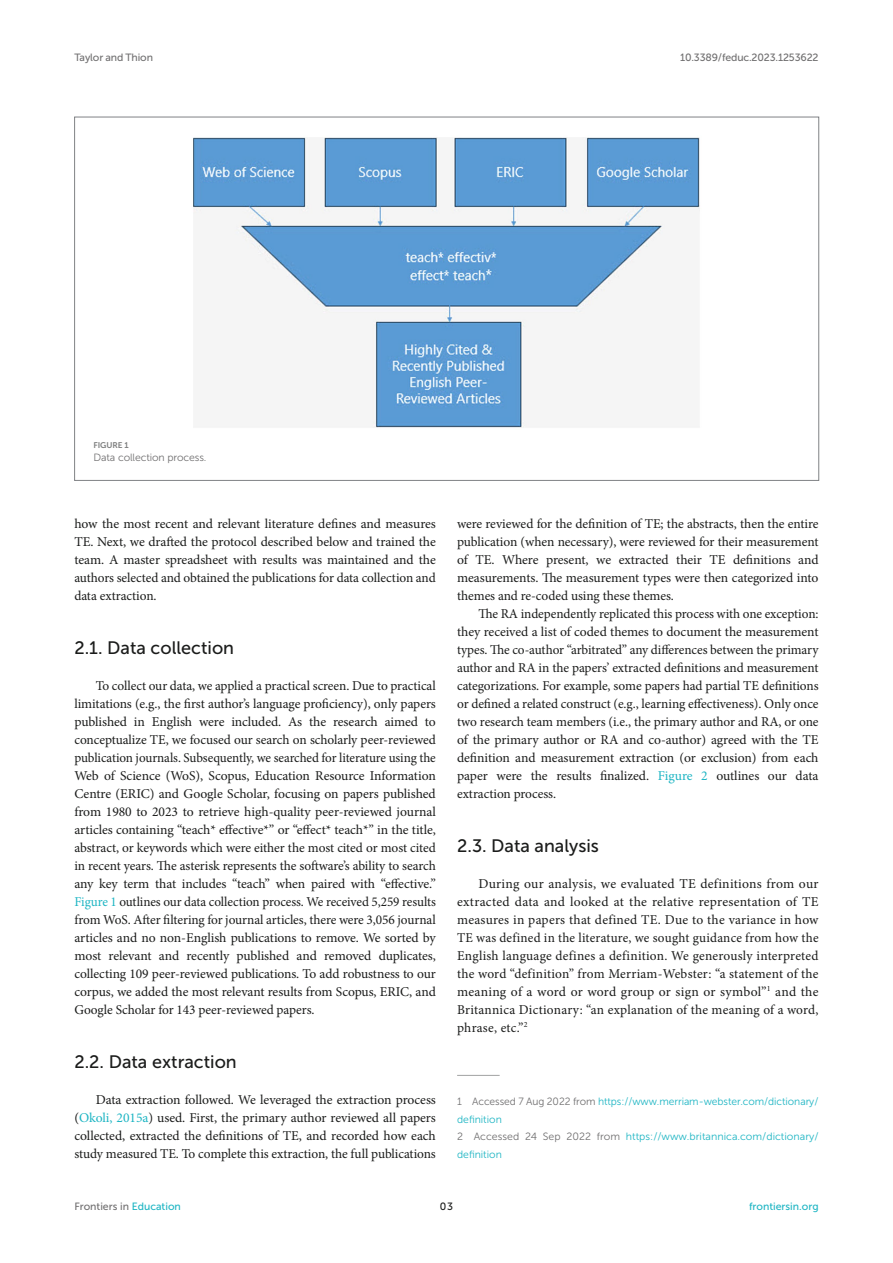
<style>
.page{position:relative;width:893px;height:1263px;background:#fff}
.page>*{position:absolute;margin:0;border:0;box-sizing:border-box;transform-origin:0 0}
.HEAD_2{font:18px "Museo Sans 500";color:#1b1c1b}
.TEXT_FLUSH{font:13.5px/18px "Minion Pro";letter-spacing:-.005em;color:#1b1c1b;text-align:justify}
.TEXT{font:13.5px/18px "Minion Pro";letter-spacing:-.005em;color:#1b1c1b;text-align:justify}
.FOOTNOTE{font:10.5px/18px "Museo Sans 300";color:#1db5c3}
.t1{font:10.5px "Museo Sans 500";letter-spacing:-.015em;color:#706f70}
.FIG_LEG{font:10.5px "Museo Sans 300";letter-spacing:-.01em;color:#706f70}
.t2{font:10.5px "Museo Sans 500";color:#1db5c3}
.t3{font:10.5px "Museo Sans 500";color:#1b1c1b}
.FIG_HD{font:8.25px "Museo Sans 700";letter-spacing:-.01em;color:#7e7f7f}
.s1{color:#1db5c3}
.s2{color:#706f70}
</style>
<div class="page">
<hr style="left:457px;top:1075px;width:43px;height:1px;background:#a2a3a3">
<img style="left:193px;top:137px;width:507px;height:291px">
<p class="t1" style="left:74px;top:51px;width:80px">Taylor and Thion</p>
<p class="t1" style="left:680px;top:51px;width:140px">10.3389/feduc.2023.1253622</p>
<p class="FIG_HD" style="left:94px;top:440px;width:37px">FIGURE 1</p>
<p class="FIG_LEG" style="left:94px;top:452px;width:115px">Data collection process.</p>
<p class="TEXT" style="left:74px;top:515px;width:363px">how the most recent and relevant literature defines and measures TE. Next, we drafted the protocol described below and trained the team. A master spreadsheet with results was maintained and the authors selected and obtained the publications for data collection and data extraction.</p>
<p class="HEAD_2" style="left:74px;top:638px;width:161px">2.1. Data collection</p>
<p class="TEXT_FLUSH" style="left:74px;top:677px;width:363px;text-indent:21px">To collect our data, we applied a practical screen. Due to practical limitations (e.g., the first author’s language proficiency), only papers published in English were included. As the research aimed to conceptualize TE, we focused our search on scholarly peer-reviewed publication journals. Subsequently, we searched for literature using the Web of Science (WoS), Scopus, Education Resource Information Centre (ERIC) and Google Scholar, focusing on papers published from 1980 to 2023 to retrieve high-quality peer-reviewed journal articles containing “teach* effective*” or “effect* teach*” in the title, abstract, or keywords which were either the most cited or most cited in recent years. The asterisk represents the software’s ability to search any key term that includes “teach” when paired with “effective.” <span class="s1">Figure 1</span> outlines our data collection process. We received 5,259 results from WoS. After filtering for journal articles, there were 3,056 journal articles and no non-English publications to remove. We sorted by most relevant and recently published and removed duplicates, collecting 109 peer-reviewed publications. To add robustness to our corpus, we added the most relevant results from Scopus, ERIC, and Google Scholar for 143 peer-reviewed papers.</p>
<p class="HEAD_2" style="left:74px;top:1052px;width:164px">2.2. Data extraction</p>
<p class="TEXT_FLUSH" style="left:74px;top:1091px;width:363px;text-indent:21px">Data extraction followed. We leveraged the extraction process (<span class="s1">Okoli, 2015a</span>) used. First, the primary author reviewed all papers collected, extracted the definitions of TE, and recorded how each study measured TE. To complete this extraction, the full publications</p>
<p class="TEXT_FLUSH" style="left:457px;top:515px;width:363px">were reviewed for the definition of TE; the abstracts, then the entire publication (when necessary), were reviewed for their measurement of TE. Where present, we extracted their TE definitions and measurements. The measurement types were then categorized into themes and re-coded using these themes.</p>
<p class="TEXT" style="left:457px;top:605px;width:363px;text-indent:21px">The RA independently replicated this process with one exception: they received a list of coded themes to document the measurement types. The co-author “arbitrated” any differences between the primary author and RA in the papers’ extracted definitions and measurement categorizations. For example, some papers had partial TE definitions or defined a related construct (e.g., learning effectiveness). Only once two research team members (i.e., the primary author and RA, or one of the primary author or RA and co-author) agreed with the TE definition and measurement extraction (or exclusion) from each paper were the results finalized. <span class="s1">Figure 2</span> outlines our data extraction process.</p>
<p class="HEAD_2" style="left:457px;top:836px;width:143px">2.3. Data analysis</p>
<p class="TEXT_FLUSH" style="left:457px;top:875px;width:363px;text-indent:21px">During our analysis, we evaluated TE definitions from our extracted data and looked at the relative representation of TE measures in papers that defined TE. Due to the variance in how TE was defined in the literature, we sought guidance from how the English language defines a definition. We generously interpreted the word “definition” from Merriam-Webster: “a statement of the meaning of a word or word group or sign or symbol”<sup>1</sup> and the Britannica Dictionary: “an explanation of the meaning of a word, phrase, etc.”<sup>2</sup></p>
<p class="FOOTNOTE" style="left:457px;top:1092px;width:363px"><span class="s2">1 Accessed 7 Aug 2022 from</span> https://www.merriam-webster.com/dictionary/ definition</p>
<p class="FOOTNOTE" style="left:457px;top:1127px;width:363px"><span class="s2">2 Accessed 24 Sep 2022 from</span> https://www.britannica.com/dictionary/ definition</p>
<p class="t1" style="left:74px;top:1200px;width:108px">Frontiers in <span class="s1">Education</span></p>
<p class="t3" style="left:440px;top:1200px;width:15px">03</p>
<p class="t2" style="left:749px;top:1200px;width:71px">frontiersin.org</p>
</div>
